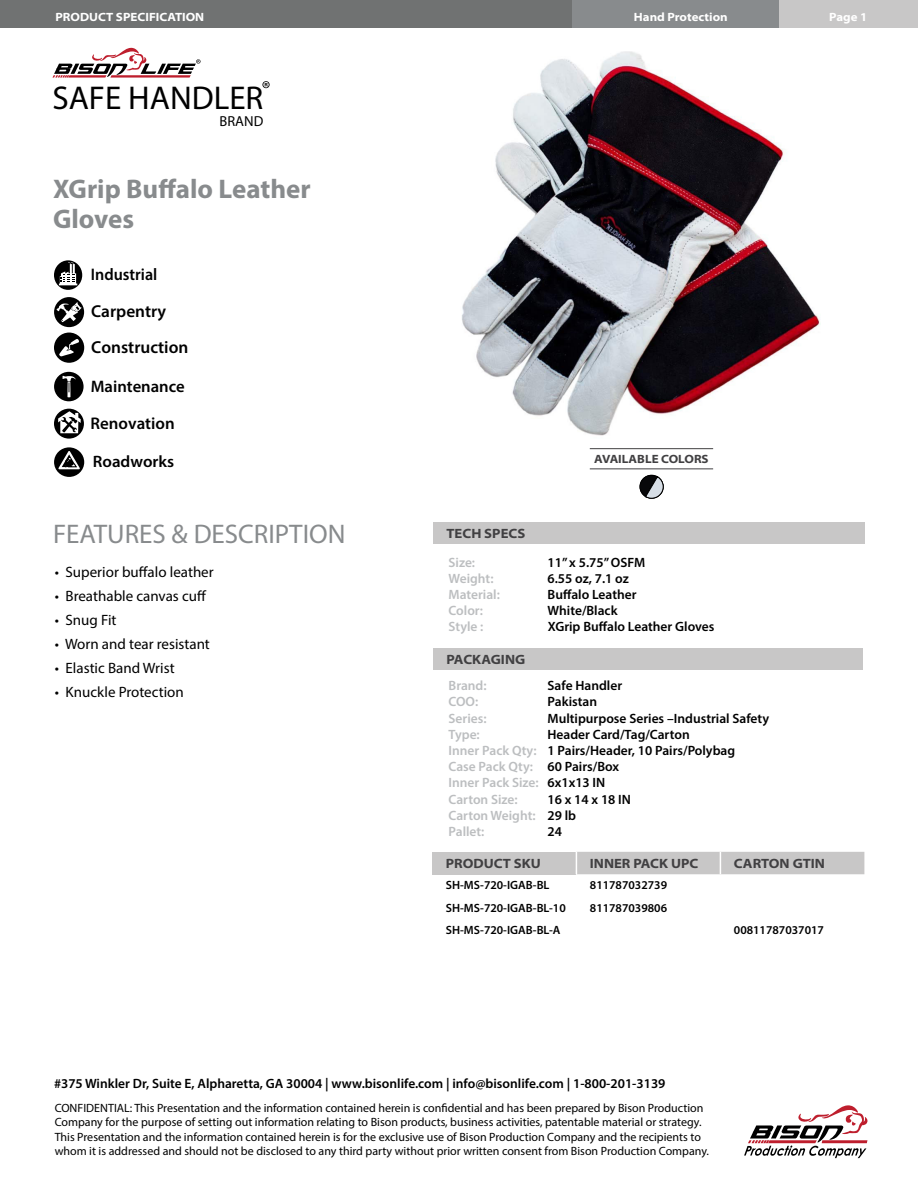
<style>
.page{position:relative;width:918px;height:1188px;background:#fff}
.page>*{position:absolute;margin:0;border:0;box-sizing:border-box;transform-origin:0 0}
.t1{font:33px "Myriad Pro";color:#000}
.t2{font:700 27px/30px "Myriad Pro";color:#888b8d}
.t3{font:27px "Myriad Pro";color:#888b8d}
.t4{font:600 17.4px "Myriad Pro";color:#000}
.t5{font:600 17.25px "Myriad Pro";color:#000}
.t6{font:600 16.95px "Myriad Pro";color:#000}
.t7{font:600 16.8px "Myriad Pro";color:#000;scale:.96 1}
.t8{font:600 16.65px "Myriad Pro";color:#000}
.t9{font:600 16.5px "Myriad Pro";color:#000}
.t10{font:15px "Myriad Pro";color:#000}
.t11{font:14.55px "Myriad Pro";color:#000}
.t12{font:600 13.5px/16.2px "Myriad Pro";color:#000}
.t13{font:600 13.5px/16.2px "Myriad Pro";color:#bcbec0}
.t14{font:700 semi-expanded 13.5px "Myriad Pro";color:#414042}
.t15{font:12px/14.4px "Myriad Pro";color:#000}
.t16{font:600 12px "Myriad Pro";color:#000}
.t17{font:700 semi-expanded 12px "Myriad Pro";color:#fff}
.t18{font:700 semi-expanded 12px "Myriad Pro";color:#414042}
.s1{color:#bcbec0}
.s2{color:#000}
</style>
<div class="page">
<svg style="left:262px;top:81px;width:8px;height:7px"></svg>
<svg style="left:52px;top:48px;width:149px;height:30px"></svg>
<div style="left:764px;top:0;width:154px;height:28px;background:#c8c7c7"></div>
<div style="left:502px;top:0;width:277px;height:28px;background:#888b8d"></div>
<div style="left:0;top:0;width:572px;height:28px;background:#707272"></div>
<svg style="left:744px;top:1105px;width:124px;height:53px"></svg>
<div style="left:433px;top:522px;width:432px;height:22px;background:#c8c7c7"></div>
<div style="left:433px;top:648px;width:430px;height:22px;background:#c8c7c7"></div>
<div style="left:432px;top:852px;width:144px;height:22px;background:#c8c7c7"></div>
<div style="left:577px;top:852px;width:287px;height:22px;background:#c8c7c7"></div>
<hr style="left:590px;top:448px;width:123px;height:1px;background:#414042">
<hr style="left:590px;top:468px;width:123px;height:1px;background:#414042">
<div style="left:54px;top:372px;width:30px;height:29px;background:#000;border-radius:50%"></div>
<svg style="left:63px;top:376px;width:13px;height:21px"></svg>
<div style="left:54px;top:297px;width:30px;height:30px;background:#000;border-radius:50%"></div>
<svg style="left:57px;top:302px;width:25px;height:20px"></svg>
<div style="left:54px;top:333px;width:30px;height:30px;background:#000;border-radius:50%"></div>
<svg style="left:59px;top:339px;width:20px;height:17px"></svg>
<svg style="left:54px;top:409px;width:30px;height:30px"></svg>
<svg style="left:58px;top:411px;width:23px;height:22px"></svg>
<img style="left:462px;top:52px;width:358px;height:384px">
<svg style="left:640px;top:475px;width:24px;height:24px"></svg>
<svg style="left:54px;top:260px;width:28px;height:30px"></svg>
<svg style="left:59px;top:262px;width:18px;height:23px"></svg>
<svg style="left:54px;top:447px;width:30px;height:30px"></svg>
<svg style="left:58px;top:451px;width:22px;height:18px"></svg>
<p class="t17" style="left:55px;top:10px;width:150px">PRODUCT SPECIFICATION</p>
<h1 class="t1" style="left:52px;top:77px;width:213px">SAFE HANDLER</h1>
<p class="t11" style="left:220px;top:112px;width:45px">BRAND</p>
<h2 class="t2" style="left:53px;top:173px;width:259px">XGrip Buffalo Leather<br>Gloves</h2>
<h3 class="t7" style="left:91px;top:264px;width:71px">Industrial</h3>
<h3 class="t5" style="left:91px;top:301px;width:76px">Carpentry</h3>
<h3 class="t4" style="left:91px;top:336px;width:99px">Construction</h3>
<h3 class="t8" style="left:91px;top:376px;width:96px">Maintenance</h3>
<h3 class="t6" style="left:91px;top:412px;width:86px">Renovation</h3>
<h3 class="t9" style="left:93px;top:451px;width:83px">Roadworks</h3>
<h2 class="t3" style="left:53px;top:517px;width:294px">FEATURES &amp; DESCRIPTION</h2>
<p class="t10" style="left:55px;top:563px;width:160px">• Superior buffalo leather</p>
<p class="t10" style="left:55px;top:587px;width:153px">• Breathable canvas cuff</p>
<p class="t10" style="left:55px;top:611px;width:63px">• Snug Fit</p>
<p class="t10" style="left:55px;top:635px;width:156px">• Worn and tear resistant</p>
<p class="t10" style="left:55px;top:659px;width:121px">• Elastic Band Wrist</p>
<p class="t10" style="left:55px;top:683px;width:130px">• Knuckle Protection</p>
<p class="t17" style="left:634px;top:10px;width:95px">Hand Protection</p>
<p class="t17" style="left:829px;top:10px;width:40px">Page 1</p>
<p class="t14" style="left:446px;top:526px;width:80px">TECH SPECS</p>
<p class="t18" style="left:594px;top:452px;width:116px">AVAILABLE COLORS</p>
<p class="t13" style="left:449px;top:554px;width:28px">Size:</p>
<p class="t12" style="left:548px;top:554px;width:99px">11” x 5.75” OSFM</p>
<p class="t13" style="left:449px;top:570px;width:46px">Weight:</p>
<p class="t12" style="left:548px;top:570px;width:83px">6.55 oz, 7.1 oz</p>
<p class="t13" style="left:449px;top:586px;width:53px">Material:</p>
<p class="t12" style="left:548px;top:586px;width:91px">Buffalo Leather</p>
<p class="t13" style="left:449px;top:602px;width:36px">Color:</p>
<p class="t12" style="left:548px;top:602px;width:72px">White/Black</p>
<p class="t13" style="left:449px;top:618px;width:36px">Style :</p>
<p class="t12" style="left:548px;top:618px;width:168px">XGrip Buffalo Leather Gloves</p>
<p class="t14" style="left:446px;top:652px;width:80px">PACKAGING</p>
<p class="t13" style="left:449px;top:677px;width:40px">Brand:</p>
<p class="t12" style="left:548px;top:677px;width:76px">Safe Handler</p>
<p class="t13" style="left:449px;top:693px;width:31px">COO:</p>
<p class="t12" style="left:548px;top:693px;width:51px">Pakistan</p>
<p class="t13" style="left:449px;top:710px;width:40px">Series:</p>
<p class="t12" style="left:548px;top:710px;width:223px">Multipurpose Series –Industrial Safety</p>
<p class="t13" style="left:449px;top:726px;width:33px">Type:</p>
<p class="t12" style="left:449px;top:726px;width:288px;text-indent:99px">Header Card/Tag/Carton<br><span class="s1">Inner Pack Qty:</span> 1 Pairs/Header, 10 Pairs/Polybag<br><span class="s1">Case Pack Qty:</span> 60 Pairs/Box<br><span class="s1">Inner Pack Size:</span> 6x1x13 IN<br><span class="s1">Carton Size:</span></p>
<p class="t13" style="left:449px;top:791px;width:184px;text-indent:99px"><span class="s2">16 x 14 x 18 IN<br></span>Carton Weight: <span class="s2">29 lb<br></span>Pallet:</p>
<p class="t12" style="left:548px;top:823px;width:16px">24</p>
<p class="t14" style="left:446px;top:856px;width:97px">PRODUCT SKU</p>
<p class="t14" style="left:590px;top:856px;width:110px">INNER PACK UPC</p>
<p class="t14" style="left:734px;top:856px;width:93px">CARTON GTIN</p>
<p class="t16" style="left:446px;top:878px;width:105px">SH-MS-720-IGAB-BL</p>
<p class="t16" style="left:590px;top:878px;width:79px">811787032739</p>
<p class="t16" style="left:446px;top:900px;width:121px">SH-MS-720-IGAB-BL-10</p>
<p class="t16" style="left:590px;top:900px;width:79px">811787039806</p>
<p class="t16" style="left:446px;top:923px;width:116px">SH-MS-720-IGAB-BL-A</p>
<p class="t16" style="left:734px;top:923px;width:92px">00811787037017</p>
<p class="t12" style="left:54px;top:1075px;width:613px">#375 Winkler Dr, Suite E, Alpharetta, GA 30004 | www.bisonlife.com | info@bisonlife.com | 1-800-201-3139</p>
<p class="t15" style="left:55px;top:1100px;width:656px">CONFIDENTIAL: This Presentation and the information contained herein is confidential and has been prepared by Bison Production Company for the purpose of setting out information relating to Bison products, business activities, patentable material or strategy.<br>This Presentation and the information contained herein is for the exclusive use of Bison Production Company and the recipients to whom it is addressed and should not be disclosed to any third party without prior written consent from Bison Production Company.</p>
</div>
